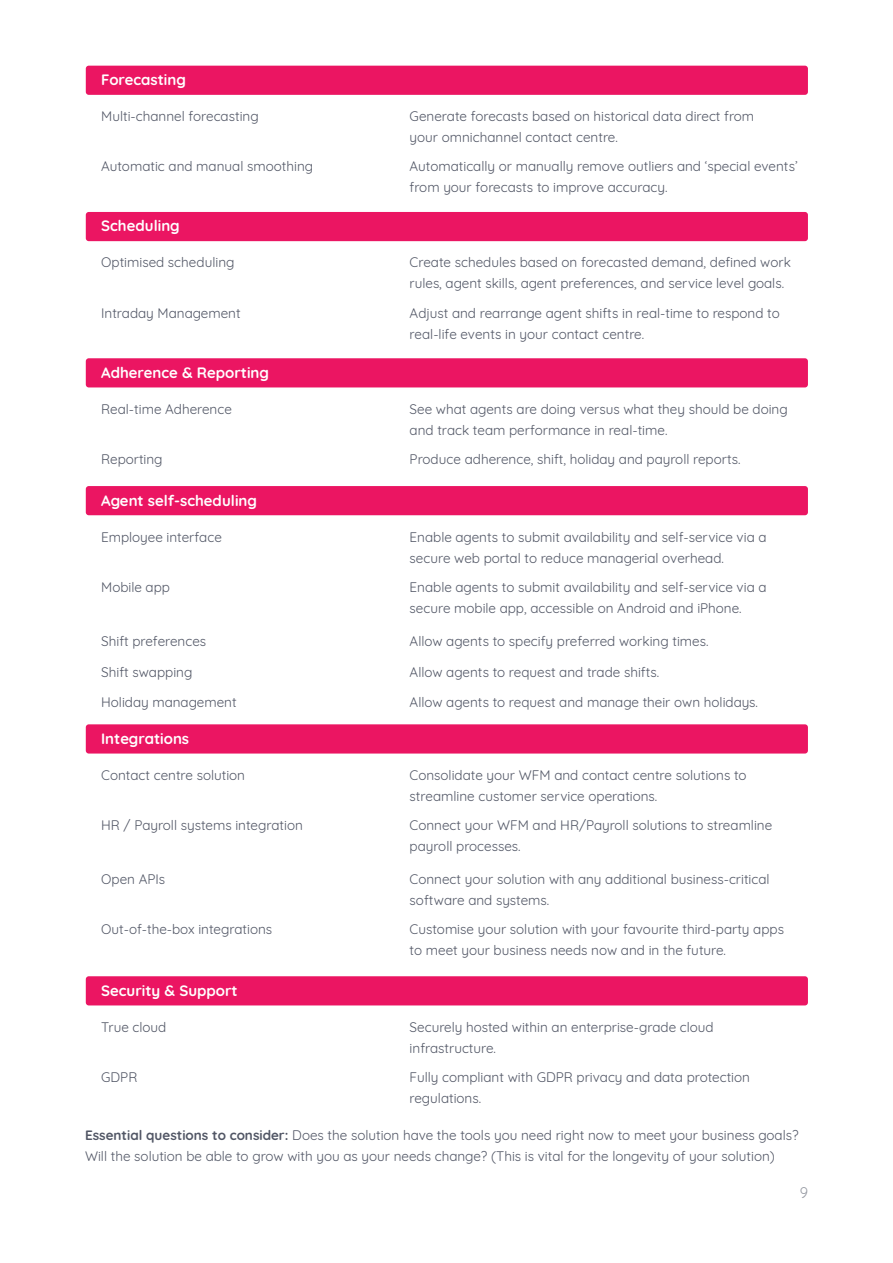
<style>
.page{position:relative;width:893px;height:1263px;background:#fff}
.page>*{position:absolute;margin:0;border:0;box-sizing:border-box;transform-origin:0 0}
.t1{font:700 15px "Quicksand";color:#fff}
.t2{font:15px "Quicksand";color:#515665}
.t3{font:13.5px/21px "Quicksand";color:#515665}
.s1{font-weight:700}
</style>
<div class="page">
<div style="left:86px;top:66px;width:722px;height:29px;background:#eb1562;border-radius:3px"></div>
<div style="left:86px;top:212px;width:722px;height:29px;background:#eb1562;border-radius:3px"></div>
<div style="left:86px;top:358px;width:722px;height:29px;background:#eb1562;border-radius:3px"></div>
<div style="left:86px;top:486px;width:722px;height:29px;background:#eb1562;border-radius:3px"></div>
<div style="left:86px;top:724px;width:722px;height:29px;background:#eb1562;border-radius:3px"></div>
<div style="left:86px;top:976px;width:722px;height:29px;background:#eb1562;border-radius:3px"></div>
<p class="t1" style="left:101px;top:67px;width:86px">Forecasting</p>
<p class="t3" style="left:101px;top:104px;width:159px">Multi-channel forecasting</p>
<p class="t3" style="left:101px;top:155px;width:213px">Automatic and manual smoothing</p>
<p class="t1" style="left:101px;top:214px;width:80px">Scheduling</p>
<p class="t3" style="left:101px;top:251px;width:135px">Optimised scheduling</p>
<p class="t3" style="left:101px;top:301px;width:141px">Intraday Management</p>
<p class="t1" style="left:101px;top:360px;width:169px">Adherence &amp; Reporting</p>
<p class="t3" style="left:101px;top:397px;width:132px">Real-time Adherence</p>
<p class="t3" style="left:101px;top:447px;width:63px">Reporting</p>
<p class="t1" style="left:101px;top:488px;width:157px">Agent self-scheduling</p>
<p class="t3" style="left:101px;top:525px;width:122px">Employee interface</p>
<p class="t3" style="left:101px;top:575px;width:70px">Mobile app</p>
<p class="t3" style="left:101px;top:629px;width:107px">Shift preferences</p>
<p class="t3" style="left:101px;top:660px;width:93px">Shift swapping</p>
<p class="t3" style="left:101px;top:690px;width:137px">Holiday management</p>
<p class="t1" style="left:101px;top:726px;width:89px">Integrations</p>
<p class="t3" style="left:101px;top:763px;width:145px">Contact centre solution</p>
<p class="t3" style="left:101px;top:813px;width:203px">HR / Payroll systems integration</p>
<p class="t3" style="left:101px;top:867px;width:65px">Open APIs</p>
<p class="t3" style="left:101px;top:918px;width:172px">Out-of-the-box integrations</p>
<p class="t1" style="left:101px;top:978px;width:138px">Security &amp; Support</p>
<p class="t3" style="left:101px;top:1015px;width:67px">True cloud</p>
<p class="t3" style="left:101px;top:1065px;width:38px">GDPR</p>
<p class="t3" style="left:410px;top:104px;width:346px">Generate forecasts based on historical data direct from your omnichannel contact centre.</p>
<p class="t3" style="left:410px;top:155px;width:390px">Automatically or manually remove outliers and ‘special events’ from your forecasts to improve accuracy.</p>
<p class="t3" style="left:410px;top:251px;width:383px">Create schedules based on forecasted demand, defined work rules, agent skills, agent preferences, and service level goals.</p>
<p class="t3" style="left:410px;top:301px;width:372px">Adjust and rearrange agent shifts in real-time to respond to real-life events in your contact centre.</p>
<p class="t3" style="left:410px;top:397px;width:380px">See what agents are doing versus what they should be doing and track team performance in real-time.</p>
<p class="t3" style="left:410px;top:447px;width:332px">Produce adherence, shift, holiday and payroll reports.</p>
<p class="t3" style="left:410px;top:525px;width:358px">Enable agents to submit availability and self-service via a secure web portal to reduce managerial overhead.</p>
<p class="t3" style="left:410px;top:575px;width:358px">Enable agents to submit availability and self-service via a secure mobile app, accessible on Android and iPhone.</p>
<p class="t3" style="left:410px;top:629px;width:300px">Allow agents to specify preferred working times.</p>
<p class="t3" style="left:410px;top:660px;width:251px">Allow agents to request and trade shifts.</p>
<p class="t3" style="left:410px;top:690px;width:350px">Allow agents to request and manage their own holidays.</p>
<p class="t3" style="left:410px;top:763px;width:338px">Consolidate your WFM and contact centre solutions to streamline customer service operations.</p>
<p class="t3" style="left:410px;top:813px;width:364px">Connect your WFM and HR/Payroll solutions to streamline payroll processes.</p>
<p class="t3" style="left:410px;top:867px;width:362px">Connect your solution with any additional business-critical software and systems.</p>
<p class="t3" style="left:410px;top:918px;width:376px">Customise your solution with your favourite third-party apps to meet your business needs now and in the future.</p>
<p class="t3" style="left:410px;top:1015px;width:305px">Securely hosted within an enterprise-grade cloud infrastructure.</p>
<p class="t3" style="left:410px;top:1065px;width:342px">Fully compliant with GDPR privacy and data protection regulations.</p>
<p class="t3" style="left:85px;top:1123px;width:715px"><span class="s1">Essential questions to consider:</span> Does the solution have the tools you need right now to meet your business goals?<br>Will the solution be able to grow with you as your needs change? (This is vital for the longevity of your solution)</p>
<p class="t2" style="left:800px;top:1181px;width:10px">9</p>
</div>
